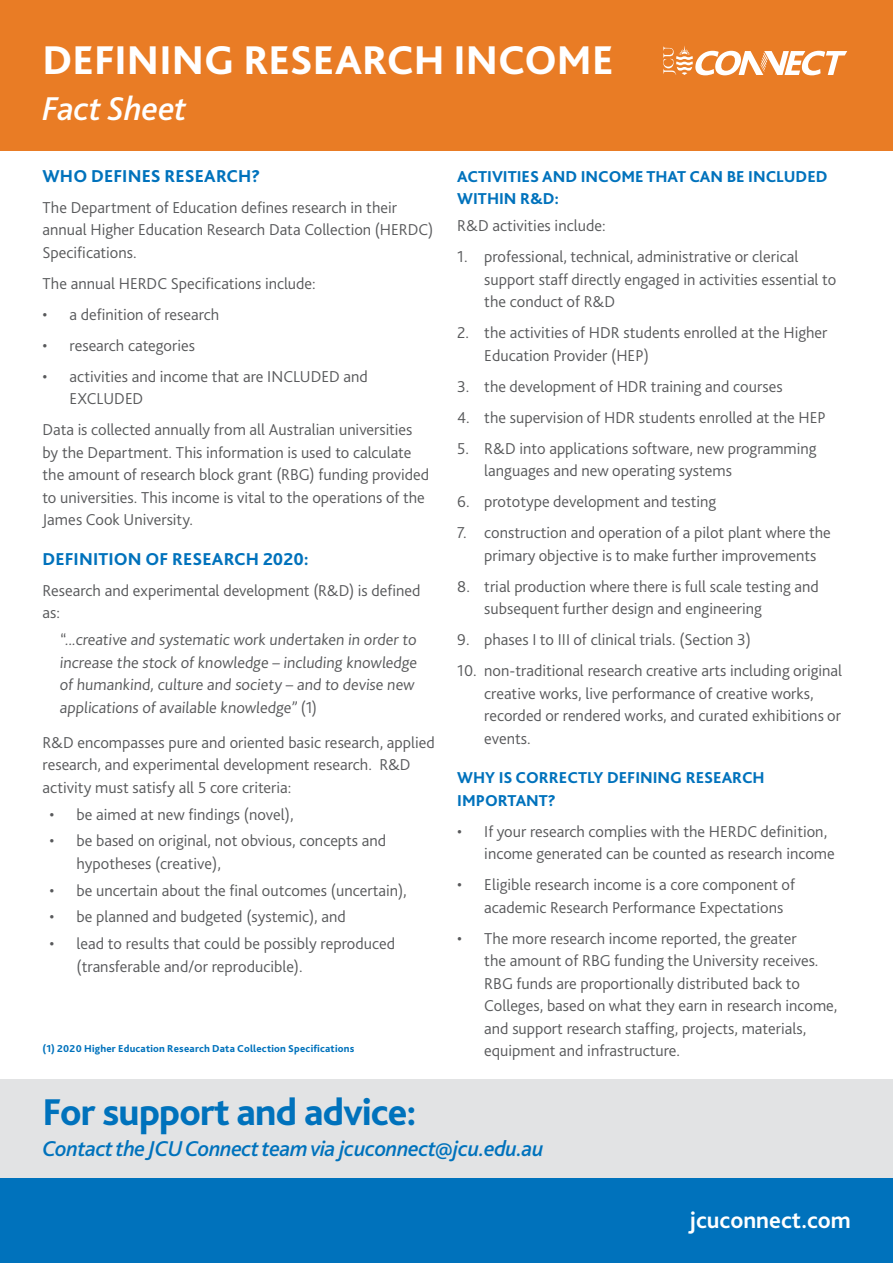
<style>
.page{position:relative;width:893px;height:1263px;background:#fff}
.page>*{position:absolute;margin:0;border:0;box-sizing:border-box;transform-origin:0 0}
.t1{font:800 42px "Bliss 2";color:#fff}
.t2{font:800 39px "Bliss 2";letter-spacing:-.02em;color:#0072bc}
.t3{font:italic 500 34.5px "Bliss 2";letter-spacing:-.005em;color:#fff}
.t4{font:700 24px "Bliss 2";color:#fff}
.t5{font:italic 500 22.5px "Bliss 2";letter-spacing:-.02em;color:#0072bc}
.t6{font:800 18px "Bliss 2";letter-spacing:.005em;color:#0072bc}
.t7{font:300 16.5px/22.5px "Bliss 2";color:#58595b}
.t8{font:800 16.5px/22.5px "Bliss 2";color:#0072bc}
.t9{font:800 10.5px "Bliss 2";letter-spacing:.02em;color:#0072bc}
</style>
<div class="page">
<div style="left:0;top:1079px;width:893px;height:180px;background:#e2e3e4"></div>
<div style="left:0;top:1179px;width:893px;height:84px;background:#0072bc"></div>
<div style="left:0;top:0;width:893px;height:150px;background:#e97c25"></div>
<svg style="left:663px;top:46px;width:184px;height:29px"></svg>
<h1 class="t1" style="left:43px;top:34px;width:573px">DEFINING RESEARCH INCOME</h1>
<h3 class="t3" style="left:43px;top:87px;width:146px">Fact Sheet</h3>
<p class="t6" style="left:43px;top:164px;width:219px">WHO DEFINES RESEARCH?</p>
<p class="t7" style="left:43px;top:196px;width:392px">The Department of Education defines research in their annual Higher Education Research Data Collection (HERDC)<br>Specifications.</p>
<p class="t7" style="left:43px;top:272px;width:275px">The annual HERDC Specifications include:</p>
<p class="t7" style="left:43px;top:303px;width:178px">• a definition of research</p>
<p class="t7" style="left:43px;top:334px;width:154px">• research categories</p>
<p class="t7" style="left:70px;top:365px;width:300px;text-indent:-27px">• activities and income that are INCLUDED and<br>EXCLUDED</p>
<p class="t7" style="left:43px;top:418px;width:388px">Data is collected annually from all Australian universities by the Department. This information is used to calculate the amount of research block grant (RBG) funding provided to universities. This income is vital to the operations of the James Cook University.</p>
<p class="t6" style="left:43px;top:548px;width:268px">DEFINITION OF RESEARCH 2020:</p>
<p class="t7" style="left:43px;top:579px;width:380px">Research and experimental development (R&amp;D) is defined as:</p>
<p class="t7" style="left:60px;top:628px;width:361px">“...creative and systematic work undertaken in order to increase the stock of knowledge – including knowledge of humankind, culture and society – and to devise new applications of available knowledge” (1)</p>
<p class="t7" style="left:43px;top:731px;width:394px">R&amp;D encompasses pure and oriented basic research, applied research, and experimental development research. R&amp;D activity must satisfy all 5 core criteria:</p>
<p class="t7" style="left:50px;top:803px;width:246px">• be aimed at new findings (novel),</p>
<p class="t7" style="left:77px;top:829px;width:311px;text-indent:-27px">• be based on original, not obvious, concepts and hypotheses (creative),</p>
<p class="t7" style="left:50px;top:879px;width:359px">• be uncertain about the final outcomes (uncertain),</p>
<p class="t7" style="left:50px;top:905px;width:298px">• be planned and budgeted (systemic), and</p>
<p class="t7" style="left:77px;top:932px;width:320px;text-indent:-27px">• lead to results that could be possibly reproduced (transferable and/or reproducible).</p>
<p class="t9" style="left:43px;top:1042px;width:313px">(1) 2020 Higher Education Research Data Collection Specifications</p>
<p class="t8" style="left:457px;top:165px;width:372px">ACTIVITIES AND INCOME THAT CAN BE INCLUDED<br>WITHIN R&amp;D:</p>
<p class="t7" style="left:457px;top:214px;width:150px">R&amp;D activities include:</p>
<p class="t7" style="left:484px;top:245px;width:353px;text-indent:-27px">1. professional, technical, administrative or clerical support staff directly engaged in activities essential to the conduct of R&amp;D</p>
<p class="t7" style="left:484px;top:321px;width:345px;text-indent:-27px">2. the activities of HDR students enrolled at the Higher<br>Education Provider (HEP)</p>
<p class="t7" style="left:457px;top:375px;width:327px">3. the development of HDR training and courses</p>
<p class="t7" style="left:457px;top:406px;width:370px">4. the supervision of HDR students enrolled at the HEP</p>
<p class="t7" style="left:484px;top:437px;width:334px;text-indent:-27px">5. R&amp;D into applications software, new programming languages and new operating systems</p>
<p class="t7" style="left:457px;top:490px;width:261px">6. prototype development and testing</p>
<p class="t7" style="left:484px;top:521px;width:348px;text-indent:-27px">7. construction and operation of a pilot plant where the primary objective is to make further improvements</p>
<p class="t7" style="left:484px;top:575px;width:336px;text-indent:-27px">8. trial production where there is full scale testing and subsequent further design and engineering</p>
<p class="t7" style="left:457px;top:628px;width:295px">9. phases I to III of clinical trials. (Section 3)</p>
<p class="t7" style="left:484px;top:659px;width:359px;text-indent:-27px">10. non-traditional research creative arts including original creative works, live performance of creative works, recorded or rendered works, and curated exhibitions or events.</p>
<p class="t8" style="left:457px;top:766px;width:309px">WHY IS CORRECTLY DEFINING RESEARCH<br>IMPORTANT?</p>
<p class="t7" style="left:484px;top:820px;width:352px;text-indent:-27px">• If your research complies with the HERDC definition, income generated can be counted as research income</p>
<p class="t7" style="left:484px;top:873px;width:312px;text-indent:-27px">• Eligible research income is a core component of academic Research Performance Expectations</p>
<p class="t7" style="left:484px;top:927px;width:355px;text-indent:-27px">• The more research income reported, the greater<br>the amount of RBG funding the University receives.<br>RBG funds are proportionally distributed back to Colleges, based on what they earn in research income, and support research staffing, projects, materials, equipment and infrastructure.</p>
<h2 class="t2" style="left:43px;top:1087px;width:375px">For support and advice:</h2>
<h3 class="t5" style="left:43px;top:1134px;width:503px">Contact the JCU Connect team via jcuconnect@jcu.edu.au</h3>
<h3 class="t4" style="left:690px;top:1205px;width:162px">jcuconnect.com</h3>
</div>
